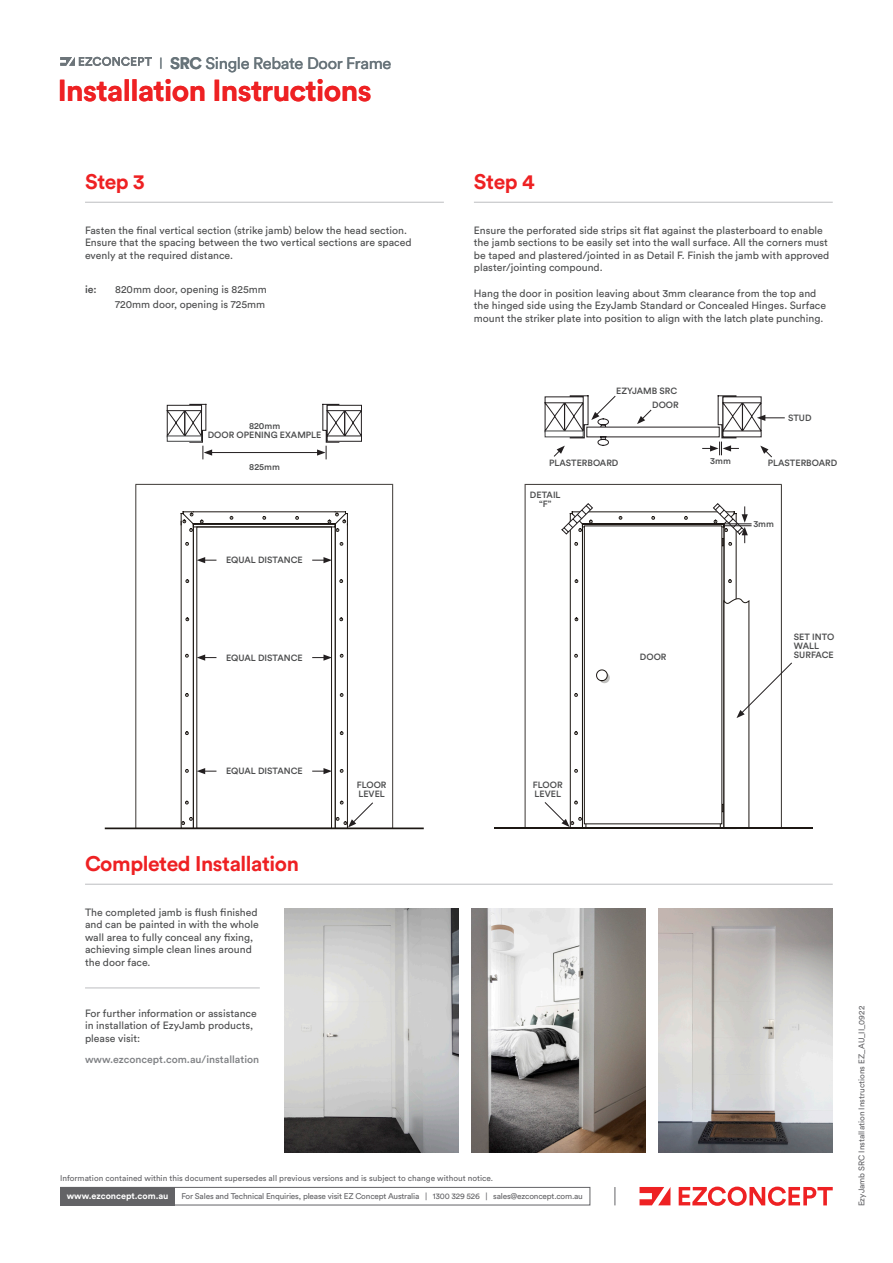
<style>
.page{position:relative;width:893px;height:1263px;background:#fff}
.page>*{position:absolute;margin:0;border:0;box-sizing:border-box;transform-origin:0 0}
.t1{font:700 30px "Circular Std";letter-spacing:-.02em;color:#ee2123}
.t2{font:700 21px "Circular Std";letter-spacing:-.02em;color:#ee2123}
.t3{font:16.5px "Circular Std";letter-spacing:-.02em;color:#68747a}
.t4{font:10.5px/12.6px "Circular Std";color:#4b4c4d}
.t5{font:500 10.5px "Circular Std";color:#808285}
.t6{font:500 10.5px "Circular Std";color:#4b4c4d}
.t7{font:500 9px/9px "Circular Std";color:#4b4c4d}
.t8{font:700 9px "Circular Std";color:#fff}
.t9{font:8.25px "Circular Std";color:#636366}
.t10{font:8.25px "Circular Std";letter-spacing:-.02em;color:#636366}
.s1{font-size:12px}
.s2{font-weight:700}
</style>
<div class="page">
<svg style="left:614px;top:1187px;width:1px;height:18px"></svg>
<div style="left:60px;top:1187px;width:115px;height:18px;background:#636366"></div>
<svg style="left:639px;top:1187px;width:31px;height:18px"></svg>
<svg style="left:679px;top:1186px;width:154px;height:20px"></svg>
<div style="left:60px;top:1187px;width:530px;height:18px;border:1px solid #636366"></div>
<svg style="left:60px;top:57px;width:92px;height:9px"></svg>
<hr style="left:494px;top:827px;width:318px;height:2px;background:#1c1713">
<hr style="left:85px;top:202px;width:359px;height:1px;background:#bcbdc0">
<hr style="left:85px;top:884px;width:748px;height:1px;background:#bcbdc0">
<hr style="left:474px;top:202px;width:359px;height:1px;background:#bcbdc0">
<hr style="left:85px;top:987px;width:175px;height:1px;background:#bcbdc0">
<img style="left:285px;top:909px;width:174px;height:244px">
<img style="left:471px;top:909px;width:175px;height:244px">
<img style="left:658px;top:909px;width:175px;height:244px">
<hr style="left:210px;top:452px;width:109px;height:1px;background:#231f20">
<svg style="left:105px;top:484px;width:319px;height:345px"></svg>
<svg style="left:166px;top:404px;width:46px;height:55px"></svg>
<svg style="left:317px;top:404px;width:45px;height:55px"></svg>
<svg style="left:544px;top:395px;width:241px;height:63px"></svg>
<svg style="left:525px;top:484px;width:267px;height:343px"></svg>
<p class="t3" style="left:160px;top:53px;width:233px"><span class="s1">|</span> <span class="s2">SRC</span> Single Rebate Door Frame</p>
<p class="t1" style="left:58px;top:71px;width:315px">Installation Instructions</p>
<p class="t2" style="left:85px;top:168px;width:61px">Step 3</p>
<p class="t4" style="left:85px;top:224px;width:324px">Fasten the final vertical section (strike jamb) below the head section.</p>
<p class="t4" style="left:85px;top:236px;width:328px">Ensure that the spacing between the two vertical sections are spaced</p>
<p class="t4" style="left:85px;top:249px;width:150px">evenly at the required distance.</p>
<p class="t6" style="left:85px;top:283px;width:13px">ie:</p>
<p class="t4" style="left:115px;top:282px;width:153px;line-height:15px">820mm door, opening is 825mm<br>720mm door, opening is 725mm</p>
<p class="t7" style="left:249px;top:421px;width:33px">820mm</p>
<p class="t7" style="left:208px;top:430px;width:115px">DOOR OPENING EXAMPLE</p>
<p class="t7" style="left:249px;top:462px;width:32px">825mm</p>
<p class="t7" style="left:226px;top:556px;width:78px">EQUAL DISTANCE</p>
<p class="t2" style="left:474px;top:168px;width:62px">Step 4</p>
<p class="t4" style="left:474px;top:224px;width:357px">Ensure the perforated side strips sit flat against the plasterboard to enable the jamb sections to be easily set into the wall surface. All the corners must be taped and plastered/jointed in as Detail F. Finish the jamb with approved plaster/jointing compound.</p>
<p class="t4" style="left:474px;top:287px;width:354px">Hang the door in position leaving about 3mm clearance from the top and the hinged side using the EzyJamb Standard or Concealed Hinges. Surface mount the striker plate into position to align with the latch plate punching.</p>
<p class="t7" style="left:616px;top:386px;width:63px">EZYJAMB SRC</p>
<p class="t7" style="left:652px;top:400px;width:28px">DOOR</p>
<p class="t7" style="left:788px;top:413px;width:25px">STUD</p>
<p class="t7" style="left:549px;top:458px;width:71px">PLASTERBOARD</p>
<p class="t7" style="left:710px;top:456px;width:22px">3mm</p>
<p class="t7" style="left:768px;top:458px;width:71px">PLASTERBOARD</p>
<p class="t7" style="left:530px;top:491px;width:32px;text-align:center">DETAIL “F”</p>
<p class="t7" style="left:753px;top:520px;width:22px">3mm</p>
<p class="t7" style="left:226px;top:653px;width:78px">EQUAL DISTANCE</p>
<p class="t7" style="left:640px;top:652px;width:28px">DOOR</p>
<p class="t7" style="left:794px;top:632px;width:42px">SET INTO</p>
<p class="t7" style="left:794px;top:641px;width:27px">WALL</p>
<p class="t7" style="left:794px;top:650px;width:41px">SURFACE</p>
<p class="t7" style="left:226px;top:766px;width:78px">EQUAL DISTANCE</p>
<p class="t2" style="left:85px;top:850px;width:215px">Completed Installation</p>
<p class="t4" style="left:85px;top:905px;width:175px">The completed jamb is flush finished and can be painted in with the whole wall area to fully conceal any fixing, achieving simple clean lines around the door face.</p>
<p class="t4" style="left:85px;top:1007px;width:173px">For further information or assistance in installation of EzyJamb products, please visit:</p>
<p class="t5" style="left:85px;top:1053px;width:176px">www.ezconcept.com.au/installation</p>
<p class="t7" style="left:357px;top:780px;width:31px">FLOOR<br>LEVEL</p>
<p class="t7" style="left:533px;top:780px;width:31px">FLOOR<br>LEVEL</p>
<p class="t9" style="left:60px;top:1173px;width:434px">Information contained within this document supersedes all previous versions and is subject to change without notice.</p>
<p class="t8" style="left:67px;top:1190px;width:103px">www.ezconcept.com.au</p>
<p class="t10" style="left:182px;top:1191px;width:403px">For Sales and Technical Enquiries, please visit EZ Concept Australia | 1300 329 526 | sales@ezconcept.com.au</p>
<p class="t9" style="left:857px;top:1206px;width:202px;rotate:-90deg">EzyJamb SRC Installation Instructions EZ_AU_II_0922</p>
</div>
